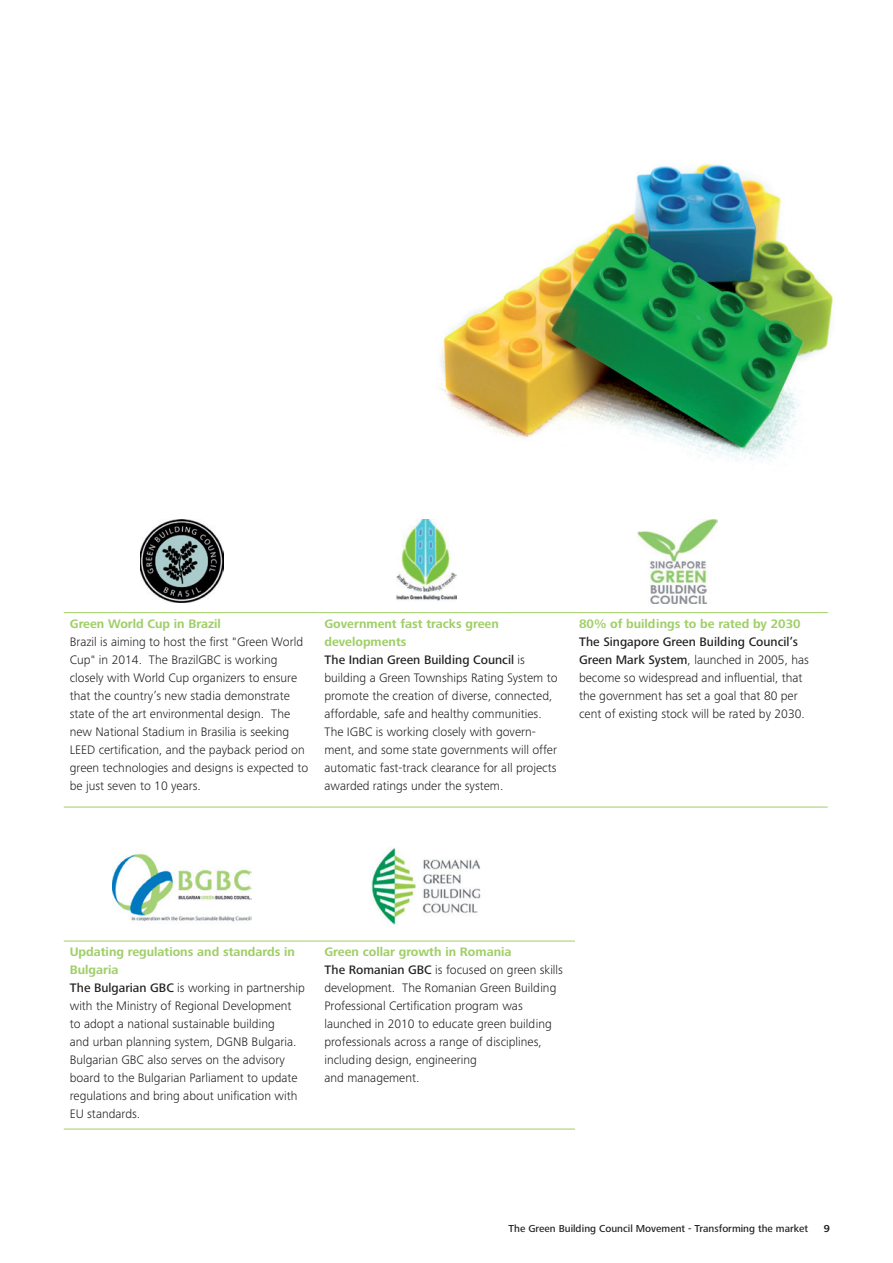
<style>
.page{position:relative;width:893px;height:1263px;background:#fff}
.page>*{position:absolute;margin:0;border:0;box-sizing:border-box;transform-origin:0 0}
.t1{font:300 12.75px/18px "Frutiger Next Pro";color:#231f20}
.t2{font:700 12.75px "Frutiger Next Pro";color:#9fce66}
.t3{font:500 10.5px "Frutiger Next Pro";color:#231f20}
.t4{font:700 10.5px "Frutiger Next Pro";color:#231f20}
.s1{font-weight:700;color:#9fce66}
.s2{font-weight:500}
</style>
<div class="page">
<img style="left:141px;top:520px;width:83px;height:83px">
<img style="left:397px;top:520px;width:59px;height:81px">
<hr style="left:64px;top:612px;width:254px;height:1px;background:#9fce66">
<hr style="left:318px;top:612px;width:255px;height:1px;background:#9fce66">
<hr style="left:573px;top:612px;width:255px;height:1px;background:#9fce66">
<hr style="left:64px;top:807px;width:254px;height:1px;background:#9fce66">
<hr style="left:318px;top:807px;width:255px;height:1px;background:#9fce66">
<hr style="left:573px;top:807px;width:255px;height:1px;background:#9fce66">
<hr style="left:64px;top:941px;width:254px;height:1px;background:#9fce66">
<hr style="left:318px;top:941px;width:255px;height:1px;background:#9fce66">
<hr style="left:573px;top:941px;width:255px;height:1px;background:#9fce66">
<hr style="left:64px;top:1129px;width:254px;height:1px;background:#9fce66">
<hr style="left:318px;top:1129px;width:255px;height:1px;background:#9fce66">
<hr style="left:573px;top:1129px;width:255px;height:1px;background:#9fce66">
<img style="left:113px;top:853px;width:139px;height:69px">
<img style="left:371px;top:848px;width:110px;height:77px">
<img style="left:637px;top:520px;width:80px;height:83px">
<div style="left:575px;top:868px;width:253px;height:302px;background:#fff"></div>
<img style="left:438px;top:164px;width:395px;height:298px">
<p class="t2" style="left:70px;top:616px;width:153px">Green World Cup in Brazil</p>
<p class="t1" style="left:70px;top:633px;width:240px">Brazil is aiming to host the first "Green World Cup" in 2014. The BrazilGBC is working closely with World Cup organizers to ensure that the country’s new stadia demonstrate state of the art environmental design. The new National Stadium in Brasilia is seeking LEED certification, and the payback period on green technologies and designs is expected to be just seven to 10 years.</p>
<p class="t1" style="left:324px;top:615px;width:235px"><span class="s1">Government fast tracks green developments<br></span><span class="s2">The Indian Green Building Council</span> is building a Green Townships Rating System to promote the creation of diverse, connected, affordable, safe and healthy communities.<br>The IGBC is working closely with govern&shy;ment, and some state governments will offer automatic fast-track clearance for all projects awarded ratings under the system.</p>
<p class="t2" style="left:579px;top:616px;width:223px">80% of buildings to be rated by 2030</p>
<p class="t1" style="left:579px;top:633px;width:231px"><span class="s2">The Singapore Green Building Council’s Green Mark System</span>, launched in 2005, has become so widespread and influential, that the government has set a goal that 80 per cent of existing stock will be rated by 2030.</p>
<p class="t1" style="left:70px;top:943px;width:237px"><span class="s1">Updating regulations and standards in Bulgaria<br></span><span class="s2">The Bulgarian GBC</span> is working in partnership with the Ministry of Regional Development to adopt a national sustainable building<br>and urban planning system, DGNB Bulgaria.<br>Bulgarian GBC also serves on the advisory board to the Bulgarian Parliament to update regulations and bring about unification with EU standards.</p>
<p class="t1" style="left:324px;top:943px;width:240px"><span class="s1">Green collar growth in Romania<br></span><span class="s2">The Romanian GBC</span> is focused on green skills development. The Romanian Green Building Professional Certification program was launched in 2010 to educate green building professionals across a range of disciplines, including design, engineering<br>and management.</p>
<p class="t3" style="left:508px;top:1222px;width:301px">The Green Building Council Movement - Transforming the market</p>
<p class="t4" style="left:824px;top:1222px;width:8px">9</p>
</div>
